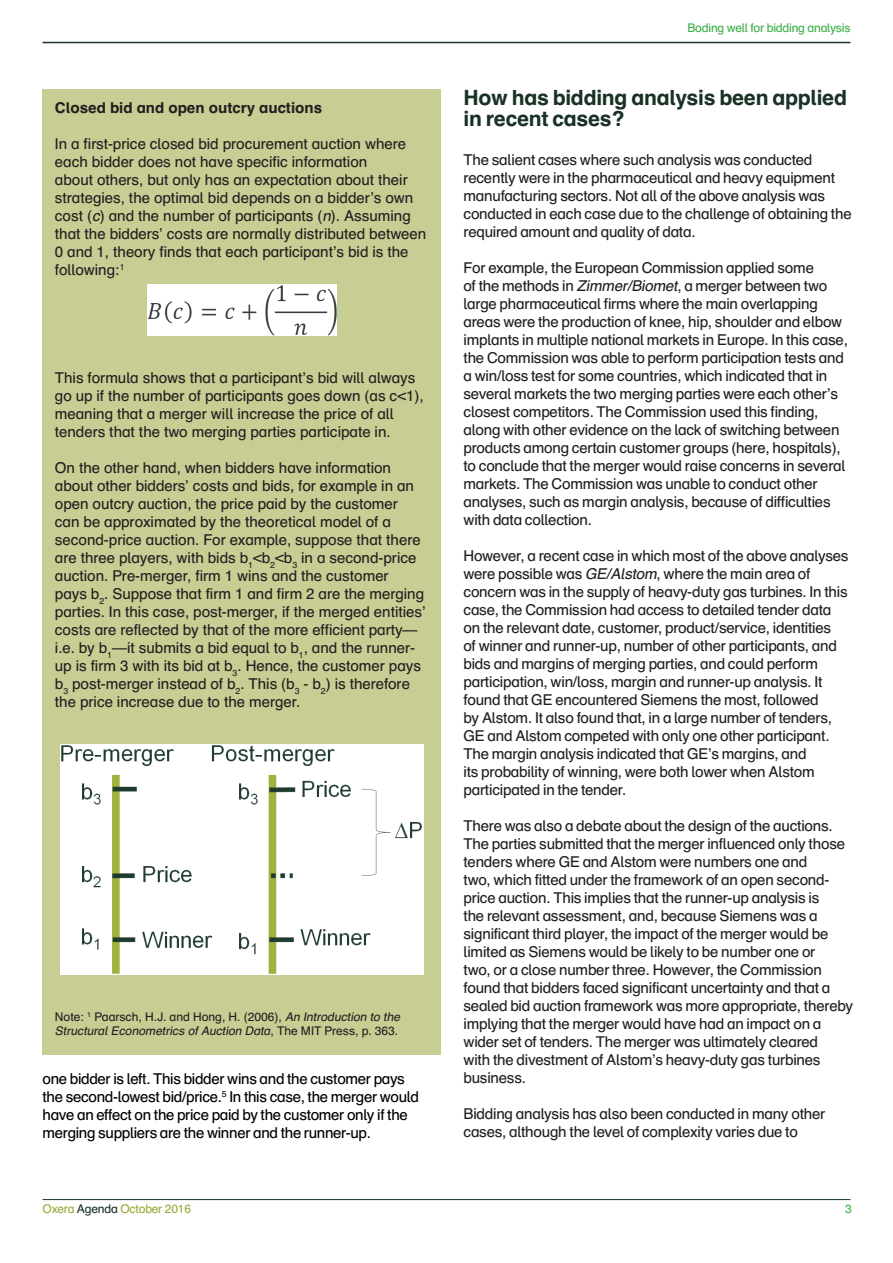
<style>
.page{position:relative;width:893px;height:1263px;background:#fff}
.page>*{position:absolute;margin:0;border:0;box-sizing:border-box;transform-origin:0 0}
.t1{font:700 21px "Schulbuch Nord OT";letter-spacing:-.015em;color:#193225}
.t2{font:15px/18px "Schulbuch Nord OT";letter-spacing:-.015em;color:#231f20}
.t3{font:15px/18px "Schulbuch Nord OT";letter-spacing:-.02em;color:#000}
.t4{font:700 15px "Schulbuch Nord OT";color:#231f20}
.t5{font:italic 12px/14.4px "Schulbuch Nord OT";color:#231f20}
.t6{font:12px "Schulbuch Nord OT";letter-spacing:-.015em;color:#3caf46}
.t7{font:12px "Schulbuch Nord OT";letter-spacing:-.015em;color:#99aa39}
.s1{font-style:italic}
.s2{font-style:normal}
.s3{color:#193225}
</style>
<div class="page">
<hr style="left:43px;top:1199px;width:807px;height:1px;background:#193225">
<hr style="left:43px;top:42px;width:807px;height:1px;background:#193225">
<div style="left:43px;top:89px;width:398px;height:965px;background:#c8cd93"></div>
<img style="left:60px;top:744px;width:363px;height:230px">
<img style="left:147px;top:285px;width:190px;height:51px">
<p class="t4" style="left:55px;top:98px;width:269px">Closed bid and open outcry auctions</p>
<p class="t2" style="left:55px;top:135px;width:373px">In a first-price closed bid procurement auction where each bidder does not have specific information<br>about others, but only has an expectation about their strategies, the optimal bid depends on a bidder’s own cost (<span class="s1">c</span>) and the number of participants (<span class="s1">n</span>). Assuming that the bidders’ costs are normally distributed between 0 and 1, theory finds that each participant’s bid is the following:<sup>1</sup></p>
<p class="t2" style="left:55px;top:369px;width:370px">This formula shows that a participant’s bid will always go up if the number of participants goes down (as c&lt;1), meaning that a merger will increase the price of all tenders that the two merging parties participate in.</p>
<p class="t2" style="left:55px;top:459px;width:372px">On the other hand, when bidders have information about other bidders’ costs and bids, for example in an open outcry auction, the price paid by the customer can be approximated by the theoretical model of a second-price auction. For example, suppose that there are three players, with bids b<sub>1</sub>&lt;b<sub>2</sub>&lt;b<sub>3</sub> in a second-price auction. Pre-merger, firm 1 wins and the customer<br>pays b<sub>2</sub>. Suppose that firm 1 and firm 2 are the merging parties. In this case, post-merger, if the merged entities’ costs are reflected by that of the more efficient party— i.e. by b<sub>1</sub>—it submits a bid equal to b<sub>1</sub>, and the runner&shy;up is firm 3 with its bid at b<sub>3</sub>. Hence, the customer pays b<sub>3</sub> post-merger instead of b<sub>2</sub>. This (b<sub>3</sub> - b<sub>2</sub>) is therefore the price increase due to the merger.</p>
<p class="t5" style="left:55px;top:1009px;width:349px"><span class="s2">Note:</span> <sup>1</sup> <span class="s2">Paarsch, H.J. and Hong, H. (2006),</span> An Introduction to the<br>StructuralEconometrics ofAuction Data<span class="s2">, T h e M I T P r e s s , p . 3 6 3 .</span></p>
<p class="t3" style="left:43px;top:1070px;width:378px">one bidder is left. This bidder wins and the customer pays the second-lowest bid/price.<sup>5</sup> In this case, the merger would have an effect on the price paid by the customer only if the merging suppliers are the winner and the runner-up.</p>
<p class="t6" style="left:687px;top:20px;width:164px">Boding well for bidding analysis</p>
<p class="t1" style="left:463px;top:84px;width:385px">How has bidding analysis been applied</p>
<p class="t1" style="left:463px;top:105px;width:163px">in recent cases?</p>
<p class="t2" style="left:463px;top:151px;width:390px">The salient cases where such analysis was conducted recently were in the pharmaceutical and heavy equipment manufacturing sectors. Not all of the above analysis was conducted in each case due to the challenge of obtaining the required amount and quality of data.</p>
<p class="t2" style="left:463px;top:259px;width:386px">For example, the European Commission applied some<br>of the methods in <span class="s1">Zimmer/Biomet</span>, a merger between two large pharmaceutical firms where the main overlapping areas were the production of knee, hip, shoulder and elbow implants in multiple national markets in Europe. In this case, the Commission was able to perform participation tests and a win/loss test for some countries, which indicated that in several markets the two merging parties were each other’s closest competitors. The Commission used this finding, along with other evidence on the lack of switching between products among certain customer groups (here, hospitals), to conclude that the merger would raise concerns in several markets. The Commission was unable to conduct other analyses, such as margin analysis, because of difficulties with data collection.</p>
<p class="t2" style="left:463px;top:547px;width:387px">However, a recent case in which most of the above analyses were possible was <span class="s1">GE/Alstom</span>, where the main area of concern was in the supply of heavy-duty gas turbines. In this case, the Commission had access to detailed tender data on the relevant date, customer, product/service, identities<br>of winner and runner-up, number of other participants, and bids and margins of merging parties, and could perform participation, win/loss, margin and runner-up analysis. It found that GE encountered Siemens the most, followed<br>by Alstom. It also found that, in a large number of tenders, GE and Alstom competed with only one other participant.<br>The margin analysis indicated that GE’s margins, and<br>its probability of winning, were both lower when Alstom participated in the tender.</p>
<p class="t2" style="left:463px;top:817px;width:391px">There was also a debate about the design of the auctions.<br>The parties submitted that the merger influenced only those tenders where GE and Alstom were numbers one and<br>two, which fitted under the framework of an open second&shy;price auction. This implies that the runner-up analysis is<br>the relevant assessment, and, because Siemens was a significant third player, the impact of the merger would be limited as Siemens would be likely to be number one or<br>two, or a close number three. However, the Commission found that bidders faced significant uncertainty and that a sealed bid auction framework was more appropriate, thereby implying that the merger would have had an impact on a wider set of tenders. The merger was ultimately cleared<br>with the divestment of Alstom’s heavy-duty gas turbines business.</p>
<p class="t2" style="left:463px;top:1105px;width:363px">Bidding analysis has also been conducted in many other cases, although the level of complexity varies due to</p>
<p class="t7" style="left:43px;top:1201px;width:150px">Oxera <span class="s3">Agenda</span> October 2016</p>
<p class="t6" style="left:845px;top:1201px;width:8px">3</p>
</div>
